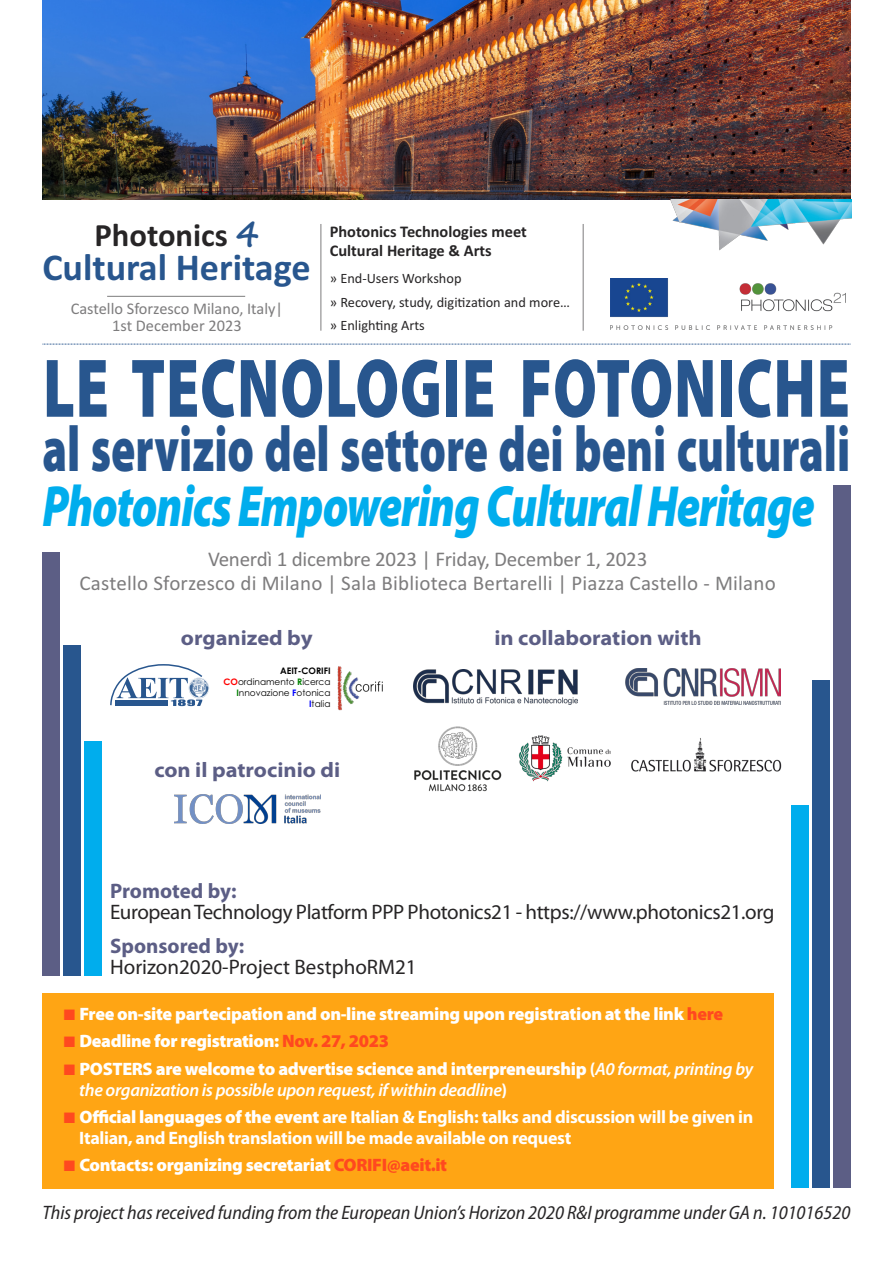
<style>
.page{position:relative;width:893px;height:1263px;background:#fff}
.page>*{position:absolute;margin:0;border:0;box-sizing:border-box;transform-origin:0 0}
.t1{font:900 84px "Myriad Pro";letter-spacing:.015em;color:#28568e;scale:.71 1}
.t2{font:900 64.5px "Myriad Pro";color:#28568e;scale:.7 1}
.t3{font:italic 900 58.5px "Myriad Pro";letter-spacing:-.025em;color:#00aded;scale:.77 1}
.t4{font:700 38.25px "Calibri";color:#28568e}
.t5{font:700 32.7px "Calibri";color:#272526}
.t6{font:21px "Calibri";letter-spacing:.01em;color:#7d7c7d}
.t7{font:21px "Myriad Pro";letter-spacing:-.02em;color:#272526}
.t8{font:700 semi-expanded 21px "Myriad Pro";color:#5c5e85}
.t9{font:21px "Calibri";letter-spacing:-.01em;color:#7d7c7d}
.t10{font:21px "Myriad Pro";color:#272526}
.t11{font:700 21px "Myriad Pro";color:#5c5e85}
.t12{font:italic semi-condensed 19.5px "Myriad Pro";color:#272526}
.t13{font:900 18px "Myriad Pro";letter-spacing:-.02em;color:#fff}
.t14{font:700 18px/21px "Myriad Pro";letter-spacing:-.02em;color:#fff}
.t15{font:italic 600 18px/21px "Myriad Pro";letter-spacing:-.02em;color:#fff}
.t16{font:700 16.35px "Calibri";color:#272526}
.t17{font:16.35px "Calibri";color:#7d7c7d}
.t18{font:14.25px "Calibri";color:#272526}
.t19{font:9px/10.8px "Century Gothic";color:#000;text-align:right}
.s1{font-family:"Segoe Script";font-size:35.4px;color:#28568e}
.s2{font-weight:700}
.s3{font-weight:700;color:#f00}
.s4{font-weight:700;color:#008000}
.s5{font-weight:700;color:#00f}
.s6{color:#ff491f}
.s7{font-weight:900;font-style:normal}
.s8{font-weight:700;font-style:normal}
.s9{font-weight:900}
</style>
<div class="page">
<img style="left:43px;top:0;width:807px;height:199px">
<img style="left:611px;top:279px;width:235px;height:51px">
<img style="left:665px;top:199px;width:186px;height:52px">
<hr style="left:107px;top:296px;width:138px;height:1px;background:#7d7c7d">
<hr style="left:320px;top:224px;width:1px;height:107px;background:#7d7c7d">
<hr style="left:583px;top:224px;width:1px;height:107px;background:#7d7c7d">
<img style="left:337px;top:666px;width:46px;height:45px">
<img style="left:189px;top:678px;width:20px;height:21px;border-radius:50%">
<svg style="left:110px;top:664px;width:94px;height:43px"></svg>
<div style="left:43px;top:553px;width:17px;height:423px;background:#5c5e85"></div>
<div style="left:64px;top:645px;width:17px;height:331px;background:#28568e"></div>
<div style="left:85px;top:741px;width:17px;height:235px;background:#00aded"></div>
<div style="left:43px;top:993px;width:731px;height:195px;background:#ffa514"></div>
<div style="left:833px;top:485px;width:17px;height:703px;background:#5c5e85"></div>
<div style="left:812px;top:680px;width:17px;height:508px;background:#28568e"></div>
<div style="left:791px;top:806px;width:17px;height:382px;background:#00aded"></div>
<img style="left:413px;top:669px;width:165px;height:35px">
<img style="left:625px;top:669px;width:156px;height:35px">
<img style="left:414px;top:726px;width:88px;height:66px">
<img style="left:519px;top:735px;width:263px;height:47px">
<img style="left:174px;top:795px;width:147px;height:29px">
<svg style="left:43px;top:344px;width:807px;height:1px"></svg>
<p class="t5" style="left:94px;top:216px;width:166px">Photonics <span class="s1">4</span></p>
<p class="t4" style="left:42px;top:245px;width:270px">Cultural Heritage</p>
<p class="t17" style="left:71px;top:302px;width:214px">Castello Sforzesco Milano, Italy|</p>
<p class="t17" style="left:112px;top:320px;width:131px">1st December 2023</p>
<p class="t16" style="left:330px;top:222px;width:199px">Photonics Technologies meet</p>
<p class="t16" style="left:330px;top:241px;width:163px">Cultural Heritage &amp; Arts</p>
<p class="t18" style="left:330px;top:274px;width:133px">» End-Users Workshop</p>
<p class="t18" style="left:330px;top:297px;width:242px">» Recovery, study, digitization and more…</p>
<p class="t18" style="left:330px;top:320px;width:96px">» Enlighting Arts</p>
<p class="t1" style="left:43px;top:357px;width:1138px">LE TECNOLOGIE FOTONICHE</p>
<p class="t2" style="left:42px;top:425px;width:1155px">al servizio del settore dei beni culturali</p>
<p class="t3" style="left:42px;top:472px;width:1005px">Photonics Empowering Cultural Heritage</p>
<p class="t9" style="left:208px;top:551px;width:441px">Venerdì 1 dicembre 2023 | Friday, December 1, 2023</p>
<p class="t6" style="left:79px;top:575px;width:698px">Castello Sforzesco di Milano | Sala Biblioteca Bertarelli | Piazza Castello - Milano</p>
<p class="t8" style="left:181px;top:630px;width:133px">organized by</p>
<p class="t8" style="left:494px;top:630px;width:209px">in collaboration with</p>
<p class="t19" style="left:223px;top:666px;width:109px"><span class="s2">AEIT-CORIFI<br></span><span class="s3">CO</span>ordinamento <span class="s4">R</span>icerca<br><span class="s4">I</span>nnovazione <span class="s5">F</span>otonica<br><span class="s5">I</span>talia</p>
<p class="t8" style="left:154px;top:762px;width:187px">con il patrocinio di</p>
<p class="t11" style="left:110px;top:883px;width:128px">Promoted by:</p>
<p class="t7" style="left:110px;top:900px;width:666px">European Technology Platform PPP Photonics21 - https://www.photonics21.org</p>
<p class="t11" style="left:110px;top:938px;width:136px">Sponsored by:</p>
<p class="t10" style="left:110px;top:954px;width:308px">Horizon2020-Project BestphoRM21</p>
<p class="t13" style="left:64px;top:1007px;width:661px"><span class="s6">■</span> Free on-site partecipation and on-line streaming upon registration at the link <span class="s6">here</span></p>
<p class="t13" style="left:64px;top:1034px;width:327px"><span class="s6">■</span> Deadline for registration: <span class="s6">Nov. 27, 2023</span></p>
<p class="t15" style="left:79px;top:1060px;width:675px;text-indent:-15px"><span class="s6">■</span> <span class="s7">POSTERS are welcome to advertise science and interpreneurship</span> <span class="s8">(</span>A0 format, printing by the organization is possible upon request, if within deadline<span class="s8">)</span></p>
<p class="t14" style="left:79px;top:1108px;width:676px;text-indent:-15px"><span class="s6">■</span> <span class="s9">Official languages of the event</span> are Italian &amp; English: talks and discussion will be given in<br>Italian, and English translation will be made available on request</p>
<p class="t13" style="left:64px;top:1159px;width:385px"><span class="s6">■</span> Contacts: organizing secretariat <span class="s6">CORIFI@aeit.it</span></p>
<p class="t12" style="left:43px;top:1205px;width:809px">This project has received funding from the European Union’s Horizon 2020 R&amp;I programme under GA n. 101016520</p>
</div>
